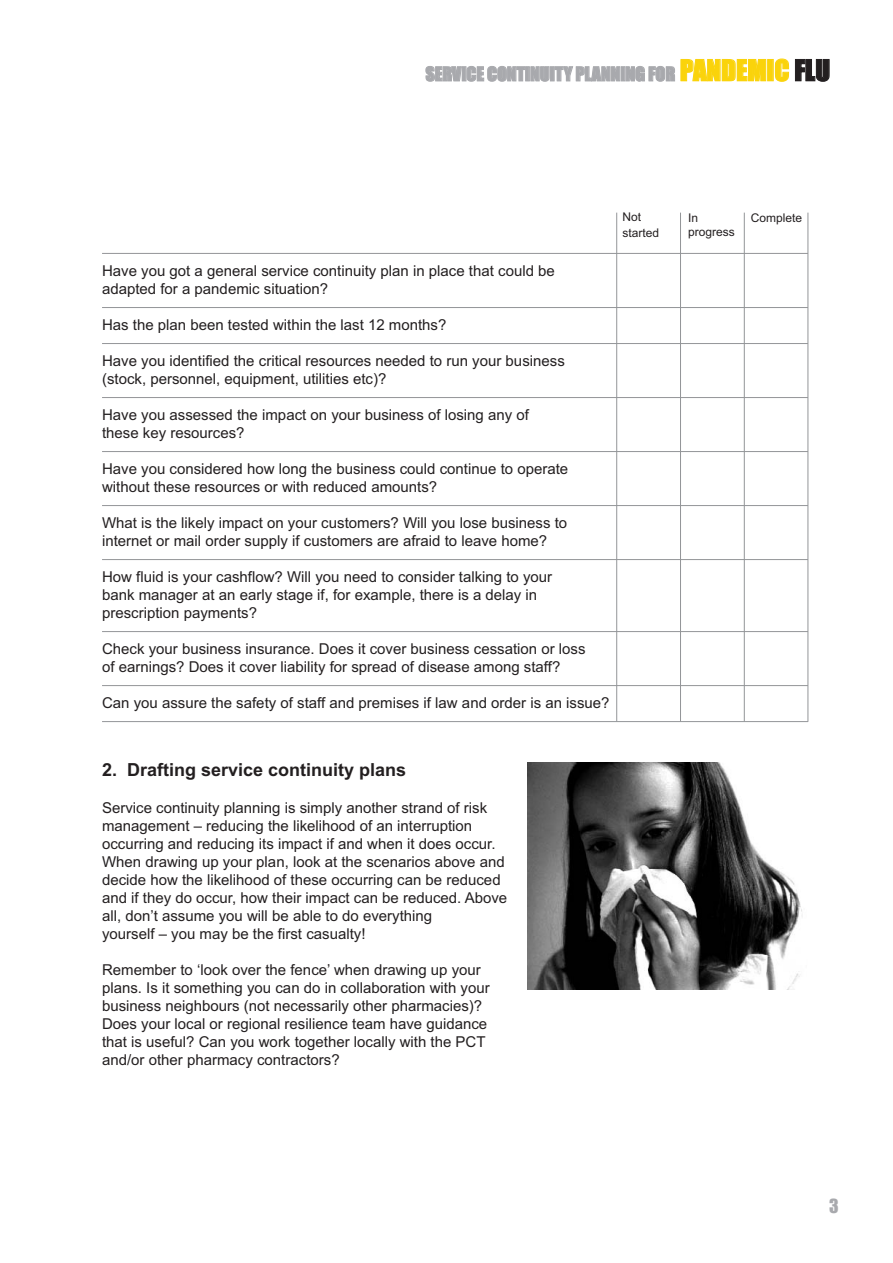
<style>
.page{position:relative;width:893px;height:1263px;background:#fff}
.page>*{position:absolute;margin:0;border:0;box-sizing:border-box;transform-origin:0 0}
.t1{font:18px "Impact";color:#a8a9ad}
.t2{font:700 18px "Arial";color:#231f20}
.t3{font:15px/18px "Arial";color:#231f20}
.t4{font:12px/15.5px "Arial";color:#231f20}
.s1{font-size:27px;color:#fad30b}
.s2{font-size:27px;color:#231f20}
</style>
<div class="page">
<hr style="left:616px;top:213px;width:1px;height:508px;background:#939598">
<hr style="left:680px;top:213px;width:1px;height:508px;background:#939598">
<hr style="left:744px;top:213px;width:1px;height:508px;background:#939598">
<hr style="left:807px;top:213px;width:1px;height:509px;background:#939598">
<hr style="left:102px;top:307px;width:706px;height:1px;background:#939598">
<hr style="left:102px;top:253px;width:706px;height:1px;background:#939598">
<hr style="left:102px;top:343px;width:706px;height:1px;background:#939598">
<hr style="left:102px;top:397px;width:706px;height:1px;background:#939598">
<hr style="left:102px;top:451px;width:706px;height:1px;background:#939598">
<hr style="left:102px;top:505px;width:706px;height:1px;background:#939598">
<hr style="left:102px;top:559px;width:706px;height:1px;background:#939598">
<hr style="left:102px;top:631px;width:706px;height:1px;background:#939598">
<hr style="left:102px;top:685px;width:706px;height:1px;background:#939598">
<hr style="left:102px;top:721px;width:706px;height:1px;background:#939598">
<img style="left:527px;top:762px;width:276px;height:228px">
<p class="t1" style="left:426px;top:64px;width:406px">SERVICE CONTINUITY PLANNING FOR <span class="s1">PANDEMIC</span> <span class="s2">FLU</span></p>
<p class="t3" style="left:102px;top:261px;width:454px">Have you got a general service continuity plan in place that could be adapted for a pandemic situation?</p>
<p class="t3" style="left:102px;top:315px;width:346px">Has the plan been tested within the last 12 months?</p>
<p class="t3" style="left:102px;top:351px;width:464px">Have you identified the critical resources needed to run your business (stock, personnel, equipment, utilities etc)?</p>
<p class="t3" style="left:102px;top:405px;width:428px">Have you assessed the impact on your business of losing any of these key resources?</p>
<p class="t3" style="left:102px;top:459px;width:468px">Have you considered how long the business could continue to operate without these resources or with reduced amounts?</p>
<p class="t3" style="left:102px;top:513px;width:467px">What is the likely impact on your customers? Will you lose business to internet or mail order supply if customers are afraid to leave home?</p>
<p class="t3" style="left:102px;top:567px;width:452px">How fluid is your cashflow? Will you need to consider talking to your bank manager at an early stage if, for example, there is a delay in prescription payments?</p>
<p class="t3" style="left:102px;top:639px;width:485px">Check your business insurance. Does it cover business cessation or loss of earnings? Does it cover liability for spread of disease among staff?</p>
<p class="t3" style="left:102px;top:693px;width:509px">Can you assure the safety of staff and premises if law and order is an issue?</p>
<p class="t4" style="left:622px;top:209px;width:38px">Not started</p>
<p class="t4" style="left:688px;top:210px;width:48px;line-height:14.4px">In progress</p>
<p class="t4" style="left:751px;top:210px;width:53px">Complete</p>
<p class="t2" style="left:102px;top:759px;width:306px">2. Drafting service continuity plans</p>
<p class="t3" style="left:102px;top:799px;width:407px">Service continuity planning is simply another strand of risk management – reducing the likelihood of an interruption occurring and reducing its impact if and when it does occur.<br>When drawing up your plan, look at the scenarios above and decide how the likelihood of these occurring can be reduced and if they do occur, how their impact can be reduced. Above all, don’t assume you will be able to do everything<br>yourself – you may be the first casualty!</p>
<p class="t3" style="left:102px;top:961px;width:389px">Remember to ‘look over the fence’ when drawing up your plans. Is it something you can do in collaboration with your business neighbours (not necessarily other pharmacies)?<br>Does your local or regional resilience team have guidance that is useful? Can you work together locally with the PCT and/or other pharmacy contractors?</p>
<p class="t1" style="left:829px;top:1197px;width:11px">3</p>
</div>
